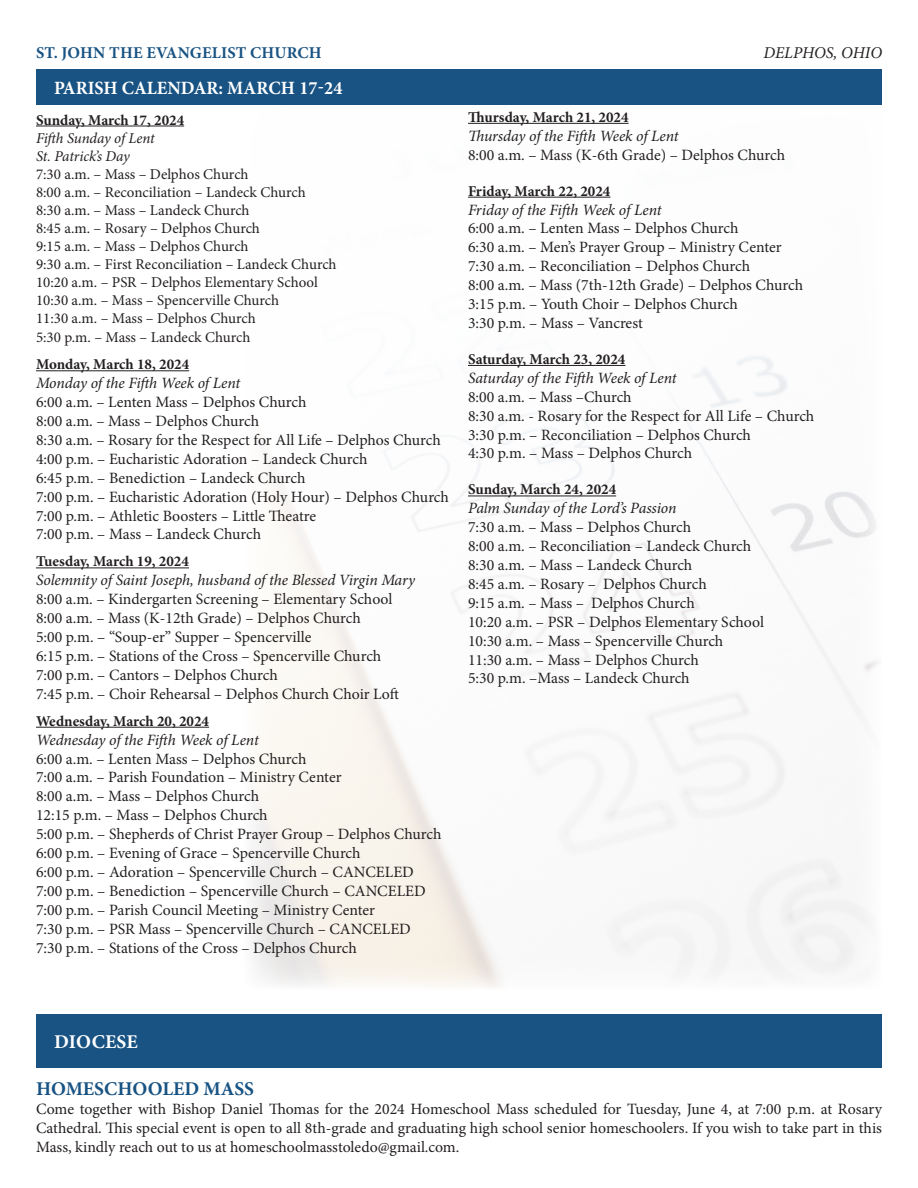
<style>
.page{position:relative;width:918px;height:1188px;background:#fff}
.page>*{position:absolute;margin:0;border:0;box-sizing:border-box;transform-origin:0 0}
.t1{font:700 19.5px "Minion Pro";color:#185383}
.t2{font:700 19.5px "Minion Pro";letter-spacing:.005em;color:#fff}
.t3{font:700 18.75px "Minion Pro";color:#fff}
.t4{font:700 16.5px "Minion Pro";letter-spacing:.01em;color:#185383}
.t5{font:italic 16.5px "Minion Pro";letter-spacing:-.005em;color:#231f20}
.t6{font:15.75px/18.9px "Minion Pro";color:#231f20;text-align:justify}
.t7{font:italic 15.75px "Minion Pro";letter-spacing:-.01em;color:#231f20}
.t8{font:15px "Minion Pro";letter-spacing:-.005em;color:#231f20}
.Date{font:700 15px "Minion Pro";color:#231f20}
.t9{font:italic 15px "Minion Pro";letter-spacing:-.01em;color:#231f20}
</style>
<div class="page">
<hr style="left:36px;top:126px;width:148px;height:1px;background:#231f20">
<hr style="left:36px;top:370px;width:153px;height:1px;background:#231f20">
<hr style="left:36px;top:568px;width:153px;height:1px;background:#231f20">
<hr style="left:36px;top:727px;width:173px;height:1px;background:#231f20">
<div style="left:36px;top:69px;width:846px;height:36px;background:#185383"></div>
<hr style="left:468px;top:123px;width:161px;height:1px;background:#231f20">
<hr style="left:468px;top:197px;width:142px;height:1px;background:#231f20">
<hr style="left:468px;top:365px;width:157px;height:1px;background:#231f20">
<hr style="left:468px;top:496px;width:148px;height:1px;background:#231f20">
<div style="left:36px;top:1014px;width:846px;height:53px;background:#185383"></div>
<p class="t4" style="left:36px;top:41px;width:287px">ST. JOHN THE EVANGELIST CHURCH</p>
<p class="t5" style="left:764px;top:42px;width:120px">DELPHOS, OHIO</p>
<p class="t3" style="left:54px;top:75px;width:290px">PARISH CALENDAR: MARCH 17-24</p>
<p class="Date" style="left:36px;top:109px;width:150px">Sunday, March 17, 2024</p>
<p class="t9" style="left:36px;top:127px;width:120px">Fifth Sunday of Lent</p>
<p class="t9" style="left:36px;top:145px;width:95px">St. Patrick’s Day</p>
<p class="t8" style="left:36px;top:164px;width:214px">7:30 a.m. – Mass – Delphos Church</p>
<p class="t8" style="left:36px;top:182px;width:271px">8:00 a.m. – Reconciliation – Landeck Church</p>
<p class="t8" style="left:36px;top:200px;width:215px">8:30 a.m. – Mass – Landeck Church</p>
<p class="t8" style="left:36px;top:218px;width:225px">8:45 a.m. – Rosary – Delphos Church</p>
<p class="t8" style="left:36px;top:236px;width:214px">9:15 a.m. – Mass – Delphos Church</p>
<p class="t8" style="left:36px;top:254px;width:302px">9:30 a.m. – First Reconciliation – Landeck Church</p>
<p class="t8" style="left:36px;top:272px;width:283px">10:20 a.m. – PSR – Delphos Elementary School</p>
<p class="t8" style="left:36px;top:290px;width:245px">10:30 a.m. – Mass – Spencerville Church</p>
<p class="t8" style="left:36px;top:308px;width:221px">11:30 a.m. – Mass – Delphos Church</p>
<p class="t8" style="left:36px;top:327px;width:216px">5:30 p.m. – Mass – Landeck Church</p>
<p class="Date" style="left:36px;top:354px;width:155px">Monday, March 18, 2024</p>
<p class="t7" style="left:36px;top:372px;width:206px">Monday of the Fifth Week of Lent</p>
<p class="t6" style="left:36px;top:393px;width:272px">6:00 a.m. – Lenten Mass – Delphos Church</p>
<p class="t6" style="left:36px;top:412px;width:225px">8:00 a.m. – Mass – Delphos Church</p>
<p class="t6" style="left:36px;top:430px;width:406px">8:30 a.m. – Rosary for the Respect for All Life – Delphos Church</p>
<p class="t6" style="left:36px;top:449px;width:333px">4:00 p.m. – Eucharistic Adoration – Landeck Church</p>
<p class="t6" style="left:36px;top:468px;width:271px">6:45 p.m. – Benediction – Landeck Church</p>
<p class="t6" style="left:36px;top:487px;width:414px">7:00 p.m. – Eucharistic Adoration (Holy Hour) – Delphos Church</p>
<p class="t6" style="left:36px;top:506px;width:282px">7:00 p.m. – Athletic Boosters – Little Theatre</p>
<p class="t6" style="left:36px;top:525px;width:227px">7:00 p.m. – Mass – Landeck Church</p>
<p class="Date" style="left:36px;top:551px;width:154px">Tuesday, March 19, 2024</p>
<p class="t7" style="left:36px;top:570px;width:381px">Solemnity of Saint Joseph, husband of the Blessed Virgin Mary</p>
<p class="t6" style="left:36px;top:590px;width:358px">8:00 a.m. – Kindergarten Screening – Elementary School</p>
<p class="t6" style="left:36px;top:609px;width:326px">8:00 a.m. – Mass (K-12th Grade) – Delphos Church</p>
<p class="t6" style="left:36px;top:628px;width:277px">5:00 p.m. – “Soup-er” Supper – Spencerville</p>
<p class="t6" style="left:36px;top:646px;width:347px">6:15 p.m. – Stations of the Cross – Spencerville Church</p>
<p class="t6" style="left:36px;top:665px;width:243px">7:00 p.m. – Cantors – Delphos Church</p>
<p class="t6" style="left:36px;top:684px;width:364px">7:45 p.m. – Choir Rehearsal – Delphos Church Choir Loft</p>
<p class="Date" style="left:36px;top:710px;width:175px">Wednesday, March 20, 2024</p>
<p class="t7" style="left:36px;top:729px;width:224px">Wednesday of the Fifth Week of Lent</p>
<p class="t6" style="left:36px;top:749px;width:272px">6:00 a.m. – Lenten Mass – Delphos Church</p>
<p class="t6" style="left:36px;top:768px;width:307px">7:00 a.m. – Parish Foundation – Ministry Center</p>
<p class="t6" style="left:36px;top:787px;width:225px">8:00 a.m. – Mass – Delphos Church</p>
<p class="t6" style="left:36px;top:806px;width:233px">12:15 p.m. – Mass – Delphos Church</p>
<p class="t6" style="left:36px;top:825px;width:407px">5:00 p.m. – Shepherds of Christ Prayer Group – Delphos Church</p>
<p class="t6" style="left:36px;top:844px;width:326px">6:00 p.m. – Evening of Grace – Spencerville Church</p>
<p class="t6" style="left:36px;top:862px;width:379px">6:00 p.m. – Adoration – Spencerville Church – CANCELED</p>
<p class="t6" style="left:36px;top:881px;width:391px">7:00 p.m. – Benediction – Spencerville Church – CANCELED</p>
<p class="t6" style="left:36px;top:900px;width:341px">7:00 p.m. – Parish Council Meeting – Ministry Center</p>
<p class="t6" style="left:36px;top:919px;width:376px">7:30 p.m. – PSR Mass – Spencerville Church – CANCELED</p>
<p class="t6" style="left:36px;top:938px;width:322px">7:30 p.m. – Stations of the Cross – Delphos Church</p>
<p class="Date" style="left:468px;top:106px;width:162px">Thursday, March 21, 2024</p>
<p class="t7" style="left:468px;top:125px;width:212px">Thursday of the Fifth Week of Lent</p>
<p class="t6" style="left:468px;top:145px;width:319px">8:00 a.m. – Mass (K-6th Grade) – Delphos Church</p>
<p class="Date" style="left:468px;top:180px;width:144px">Friday, March 22, 2024</p>
<p class="t7" style="left:468px;top:199px;width:195px">Friday of the Fifth Week of Lent</p>
<p class="t6" style="left:468px;top:219px;width:272px">6:00 a.m. – Lenten Mass – Delphos Church</p>
<p class="t6" style="left:468px;top:238px;width:315px">6:30 a.m. – Men’s Prayer Group – Ministry Center</p>
<p class="t6" style="left:468px;top:257px;width:284px">7:30 a.m. – Reconciliation – Delphos Church</p>
<p class="t6" style="left:468px;top:276px;width:337px">8:00 a.m. – Mass (7th-12th Grade) – Delphos Church</p>
<p class="t6" style="left:468px;top:295px;width:271px">3:15 p.m. – Youth Choir – Delphos Church</p>
<p class="t6" style="left:468px;top:314px;width:176px">3:30 p.m. – Mass – Vancrest</p>
<p class="Date" style="left:468px;top:349px;width:159px">Saturday, March 23, 2024</p>
<p class="t7" style="left:468px;top:367px;width:210px">Saturday of the Fifth Week of Lent</p>
<p class="t6" style="left:468px;top:387px;width:165px">8:00 a.m. – Mass –Church</p>
<p class="t6" style="left:468px;top:406px;width:348px">8:30 a.m. - Rosary for the Respect for All Life – Church</p>
<p class="t6" style="left:468px;top:425px;width:285px">3:30 p.m. – Reconciliation – Delphos Church</p>
<p class="t6" style="left:468px;top:444px;width:226px">4:30 p.m. – Mass – Delphos Church</p>
<p class="Date" style="left:468px;top:479px;width:150px">Sunday, March 24, 2024</p>
<p class="t7" style="left:468px;top:498px;width:210px">Palm Sunday of the Lord’s Passion</p>
<p class="t6" style="left:468px;top:518px;width:225px">7:30 a.m. – Mass – Delphos Church</p>
<p class="t6" style="left:468px;top:537px;width:285px">8:00 a.m. – Reconciliation – Landeck Church</p>
<p class="t6" style="left:468px;top:556px;width:226px">8:30 a.m. – Mass – Landeck Church</p>
<p class="t6" style="left:468px;top:575px;width:240px">8:45 a.m. – Rosary – Delphos Church</p>
<p class="t6" style="left:468px;top:593px;width:228px">9:15 a.m. – Mass – Delphos Church</p>
<p class="t6" style="left:468px;top:612px;width:298px">10:20 a.m. – PSR – Delphos Elementary School</p>
<p class="t6" style="left:468px;top:631px;width:257px">10:30 a.m. – Mass – Spencerville Church</p>
<p class="t6" style="left:468px;top:650px;width:232px">11:30 a.m. – Mass – Delphos Church</p>
<p class="t6" style="left:468px;top:669px;width:223px">5:30 p.m. –Mass – Landeck Church</p>
<p class="t2" style="left:54px;top:1028px;width:85px">DIOCESE</p>
<p class="t1" style="left:36px;top:1075px;width:220px">HOMESCHOOLED MASS</p>
<p class="t6" style="left:36px;top:1100px;width:848px">Come together with Bishop Daniel Thomas for the 2024 Homeschool Mass scheduled for Tuesday, June 4, at 7:00 p.m. at Rosary Cathedral. This special event is open to all 8th-grade and graduating high school senior homeschoolers. If you wish to take part in this Mass, kindly reach out to us at homeschoolmasstoledo@gmail.com.</p>
</div>
